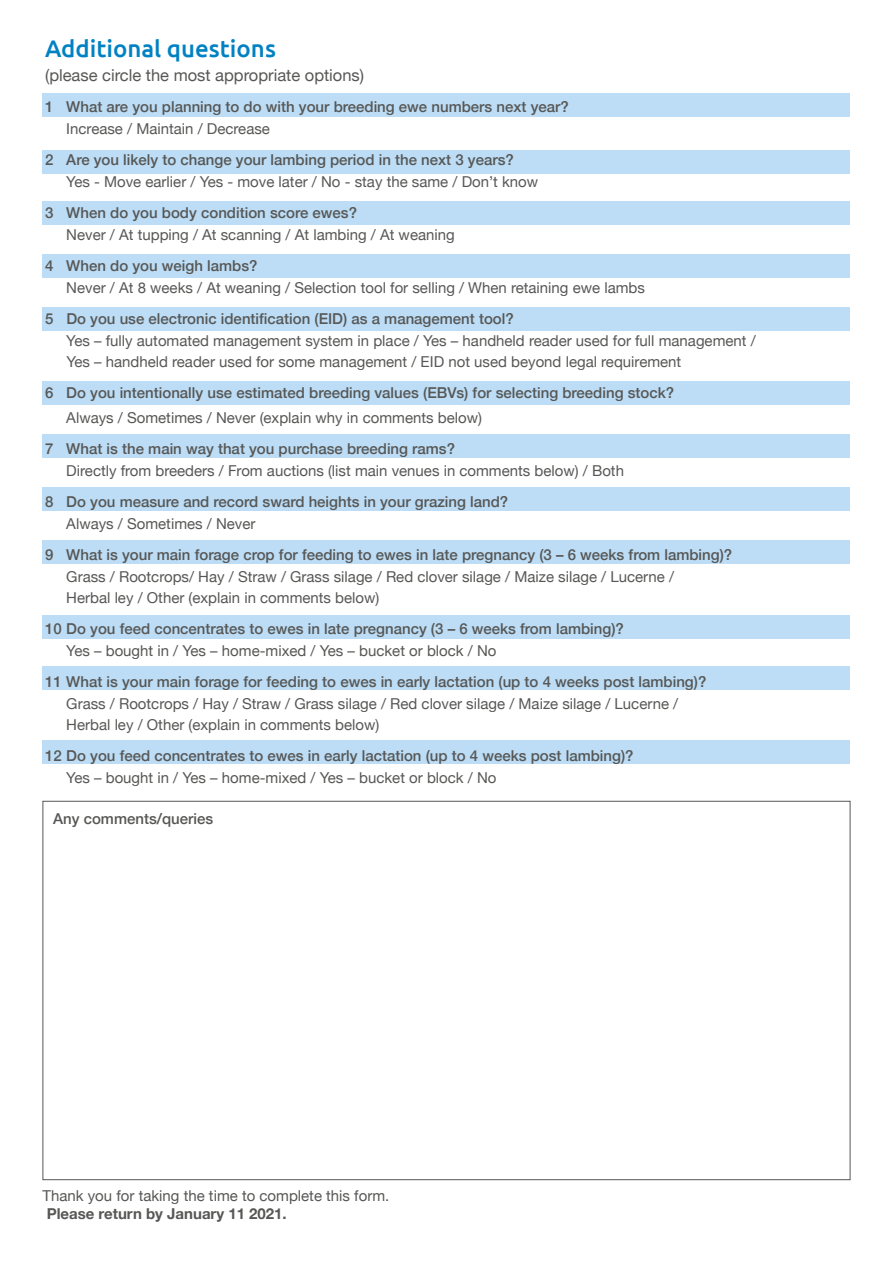
<style>
.page{position:relative;width:893px;height:1263px;background:#fff}
.page>*{position:absolute;margin:0;border:0;box-sizing:border-box;transform-origin:0 0}
.Main_Section_Title{font:500 24px "Ubuntu";color:#0082c2}
.MAIN_BODY{font:16.5px "Helvetica Neue";color:#575756}
.MAIN_BODY-2{font:15px/21px "Helvetica Neue";color:#575756}
.MAIN_BODY-3{font:500 15px "Helvetica Neue";color:#575756}
.s1{font-weight:700}
</style>
<div class="page">
<div style="left:43px;top:94px;width:807px;height:23px;background:#bcddf5"></div>
<div style="left:43px;top:307px;width:807px;height:24px;background:#bcddf5"></div>
<div style="left:43px;top:202px;width:807px;height:23px;background:#bcddf5"></div>
<div style="left:43px;top:434px;width:807px;height:24px;background:#bcddf5"></div>
<div style="left:43px;top:151px;width:807px;height:23px;background:#bcddf5"></div>
<div style="left:43px;top:381px;width:807px;height:23px;background:#bcddf5"></div>
<div style="left:43px;top:254px;width:807px;height:23px;background:#bcddf5"></div>
<div style="left:43px;top:488px;width:807px;height:23px;background:#bcddf5"></div>
<div style="left:43px;top:540px;width:807px;height:23px;background:#bcddf5"></div>
<div style="left:43px;top:615px;width:807px;height:23px;background:#bcddf5"></div>
<div style="left:43px;top:667px;width:807px;height:23px;background:#bcddf5"></div>
<div style="left:43px;top:740px;width:807px;height:23px;background:#bcddf5"></div>
<p class="Main_Section_Title" style="left:45px;top:33px;width:232px">Additional questions</p>
<p class="MAIN_BODY" style="left:45px;top:63px;width:321px">(please circle the most appropriate options)</p>
<p class="MAIN_BODY-3" style="left:45px;top:94px;width:525px">1 What are you planning to do with your breeding ewe numbers next year?</p>
<p class="MAIN_BODY-2" style="left:66px;top:119px;width:205px">Increase / Maintain / Decrease</p>
<p class="MAIN_BODY-3" style="left:45px;top:147px;width:470px">2 Are you likely to change your lambing period in the next 3 years?</p>
<p class="MAIN_BODY-2" style="left:66px;top:172px;width:473px">Yes - Move earlier / Yes - move later / No - stay the same / Don’t know</p>
<p class="MAIN_BODY-3" style="left:45px;top:200px;width:313px">3 When do you body condition score ewes?</p>
<p class="MAIN_BODY-2" style="left:66px;top:225px;width:390px">Never / At tupping / At scanning / At lambing / At weaning</p>
<p class="MAIN_BODY-3" style="left:45px;top:253px;width:214px">4 When do you weigh lambs?</p>
<p class="MAIN_BODY-2" style="left:66px;top:278px;width:580px">Never / At 8 weeks / At weaning / Selection tool for selling / When retaining ewe lambs</p>
<p class="MAIN_BODY-3" style="left:45px;top:306px;width:470px">5 Do you use electronic identification (EID) as a management tool?</p>
<p class="MAIN_BODY-2" style="left:66px;top:331px;width:691px">Yes – fully automated management system in place / Yes – handheld reader used for full management /<br>Yes – handheld reader used for some management / EID not used beyond legal requirement</p>
<p class="MAIN_BODY-3" style="left:45px;top:380px;width:631px">6 Do you intentionally use estimated breeding values (EBVs) for selecting breeding stock?</p>
<p class="MAIN_BODY-2" style="left:66px;top:408px;width:417px">Always / Sometimes / Never (explain why in comments below)</p>
<p class="MAIN_BODY-3" style="left:45px;top:436px;width:412px">7 What is the main way that you purchase breeding rams?</p>
<p class="MAIN_BODY-2" style="left:66px;top:461px;width:559px">Directly from breeders / From auctions (list main venues in comments below) / Both</p>
<p class="MAIN_BODY-3" style="left:45px;top:489px;width:465px">8 Do you measure and record sward heights in your grazing land?</p>
<p class="MAIN_BODY-2" style="left:66px;top:514px;width:191px">Always / Sometimes / Never</p>
<p class="MAIN_BODY-3" style="left:45px;top:542px;width:689px">9 What is your main forage crop for feeding to ewes in late pregnancy (3 – 6 weeks from lambing)?</p>
<p class="MAIN_BODY-2" style="left:66px;top:567px;width:609px">Grass / Rootcrops/ Hay / Straw / Grass silage / Red clover silage / Maize silage / Lucerne /<br>Herbal ley / Other (explain in comments below)</p>
<p class="MAIN_BODY-3" style="left:45px;top:616px;width:580px">10 Do you feed concentrates to ewes in late pregnancy (3 – 6 weeks from lambing)?</p>
<p class="MAIN_BODY-2" style="left:66px;top:641px;width:432px">Yes – bought in / Yes – home-mixed / Yes – bucket or block / No</p>
<p class="MAIN_BODY-3" style="left:45px;top:669px;width:663px">11 What is your main forage for feeding to ewes in early lactation (up to 4 weeks post lambing)?</p>
<p class="MAIN_BODY-2" style="left:66px;top:694px;width:613px">Grass / Rootcrops / Hay / Straw / Grass silage / Red clover silage / Maize silage / Lucerne /<br>Herbal ley / Other (explain in comments below)</p>
<p class="MAIN_BODY-3" style="left:45px;top:743px;width:590px">12 Do you feed concentrates to ewes in early lactation (up to 4 weeks post lambing)?</p>
<p class="MAIN_BODY-2" style="left:66px;top:768px;width:432px">Yes – bought in / Yes – home-mixed / Yes – bucket or block / No</p>
<p class="MAIN_BODY-3" style="left:53px;top:807px;width:162px">Any comments/queries</p>
<p class="MAIN_BODY-2" style="left:43px;top:1187px;width:348px;line-height:18px">Thank you for taking the time to complete this form.<br><span class="s1">Please return by January 11 2021.</span></p>
</div>
